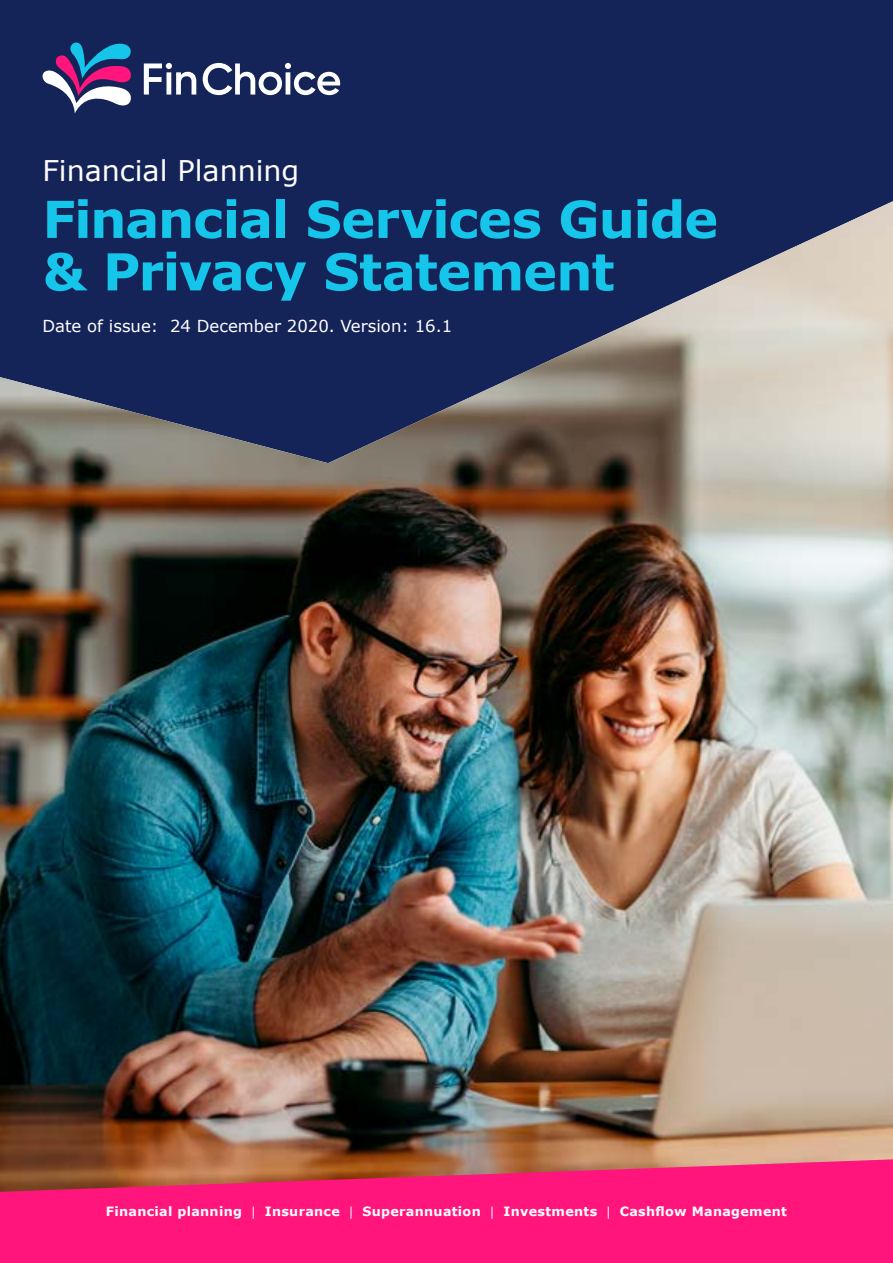
<style>
.page{position:relative;width:893px;height:1263px;background:#fff}
.page>*{position:absolute;margin:0;border:0;box-sizing:border-box;transform-origin:0 0}
.t1{font:700 51px/52.5px "Verdana";letter-spacing:-.025em;color:#15c6ea}
.t2{font:28.5px "Verdana";color:#fff}
.t3{font:16.5px "Verdana";color:#fff}
.t4{font:700 12.75px "Verdana";letter-spacing:.025em;color:#fff}
.s1{font-family:"Arial";font-weight:400}
</style>
<div class="page">
<div style="left:0;top:0;width:893px;height:485px;background:#142358"></div>
<img style="left:0;top:201px;width:893px;height:958px">
<svg style="left:42px;top:42px;width:89px;height:72px"></svg>
<svg style="left:144px;top:63px;width:52px;height:32px"></svg>
<svg style="left:203px;top:63px;width:137px;height:32px"></svg>
<svg style="left:0;top:1159px;width:893px;height:104px;fill:#ff157b"></svg>
<h2 class="t2" style="left:43px;top:151px;width:258px">Financial Planning</h2>
<h1 class="t1" style="left:43px;top:192px;width:677px">Financial Services Guide &amp; Privacy Statement</h1>
<p class="t3" style="left:43px;top:314px;width:411px">Date of issue: 24 December 2020. Version: 16.1</p>
<p class="t4" style="left:106px;top:1203px;width:683px">Financial planning <span class="s1">|</span> Insurance <span class="s1">|</span> Superannuation <span class="s1">|</span> Investments <span class="s1">|</span> Cashflow Management</p>
</div>
